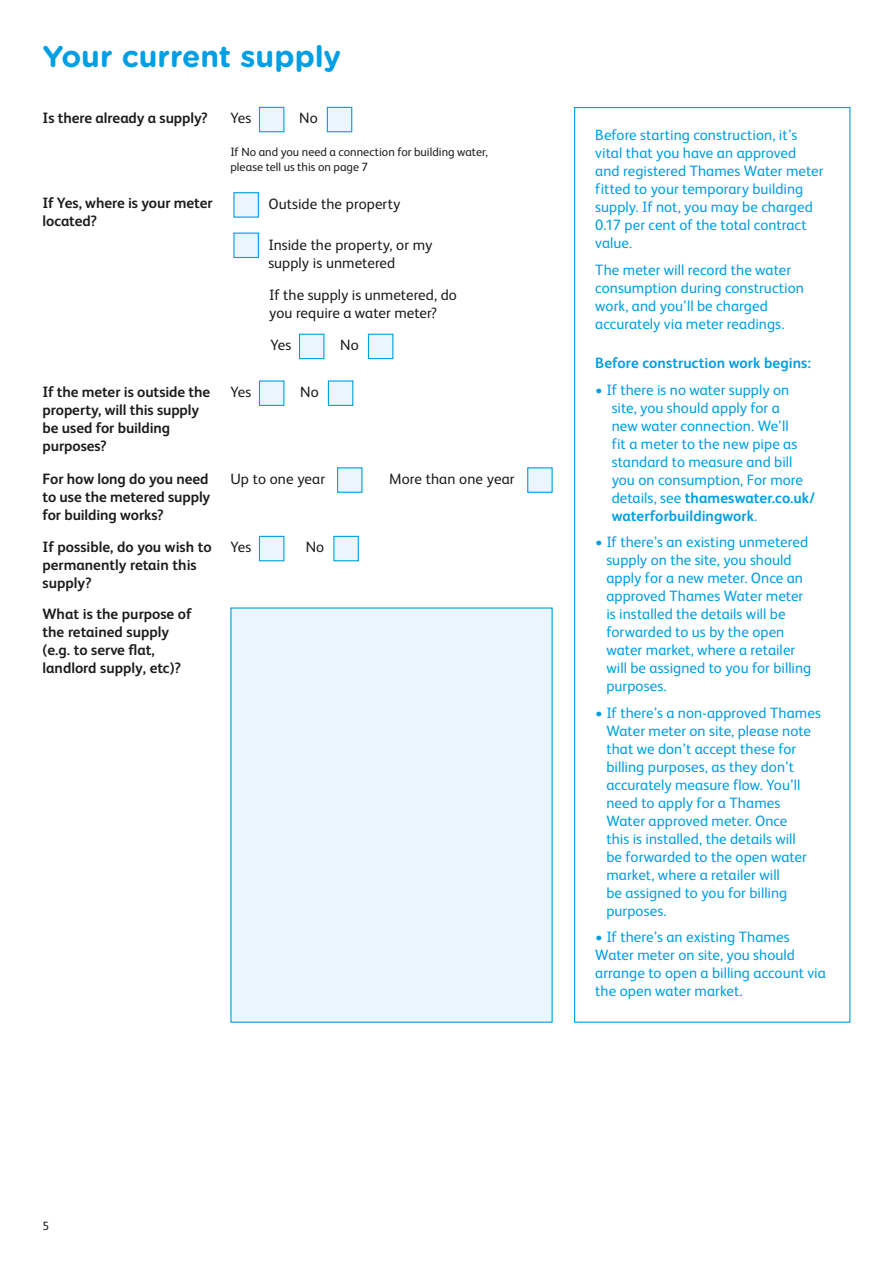
<style>
.page{position:relative;width:893px;height:1263px;background:#fff}
.page>*{position:absolute;margin:0;border:0;box-sizing:border-box;transform-origin:0 0}
.t1{font:700 30px "Gotham Rounded";color:#009fe3}
.t2{font:15px/18px "FS Albert";letter-spacing:.005em;color:#009fe3}
.t3{font:700 15px/18px "FS Albert";letter-spacing:-.005em;color:#1d1d1b}
.t4{font:15px/18px "FS Albert";letter-spacing:.005em;color:#1d1d1b}
.t5{font:700 15px "FS Albert";letter-spacing:.005em;color:#009fe3}
.t6{font:12px/14.4px "FS Albert";letter-spacing:.005em;color:#1d1d1b}
.s1{font-weight:700}
</style>
<div class="page">
<div style="left:259px;top:107px;width:25px;height:25px;background:#eaf6fe;border:1px solid #009fe3"></div>
<div style="left:233px;top:192px;width:26px;height:26px;background:#eaf6fe;border:1px solid #009fe3"></div>
<div style="left:299px;top:334px;width:25px;height:25px;background:#eaf6fe;border:1px solid #009fe3"></div>
<div style="left:259px;top:536px;width:25px;height:25px;background:#eaf6fe;border:1px solid #009fe3"></div>
<div style="left:259px;top:380px;width:25px;height:26px;background:#eaf6fe;border:1px solid #009fe3"></div>
<div style="left:327px;top:107px;width:25px;height:25px;background:#eaf6fe;border:1px solid #009fe3"></div>
<div style="left:233px;top:233px;width:26px;height:25px;background:#eaf6fe;border:1px solid #009fe3"></div>
<div style="left:368px;top:334px;width:25px;height:25px;background:#eaf6fe;border:1px solid #009fe3"></div>
<div style="left:333px;top:536px;width:26px;height:25px;background:#eaf6fe;border:1px solid #009fe3"></div>
<div style="left:328px;top:380px;width:25px;height:26px;background:#eaf6fe;border:1px solid #009fe3"></div>
<div style="left:337px;top:467px;width:25px;height:26px;background:#eaf6fe;border:1px solid #009fe3"></div>
<div style="left:527px;top:467px;width:26px;height:26px;background:#eaf6fe;border:1px solid #009fe3"></div>
<div style="left:230px;top:607px;width:323px;height:416px;background:#eaf6fe"></div>
<h1 class="t1" style="left:43px;top:34px;width:300px">Your current supply</h1>
<p class="t3" style="left:43px;top:109px;width:167px">Is there already a supply?</p>
<p class="t3" style="left:43px;top:193px;width:172px">If Yes, where is your meter located?</p>
<p class="t3" style="left:43px;top:382px;width:169px">If the meter is outside the property, will this supply be used for building purposes?</p>
<p class="t3" style="left:43px;top:469px;width:169px;text-align:justify">For how long do you need to use the metered supply for building works?</p>
<p class="t3" style="left:43px;top:537px;width:171px">If possible, do you wish to permanently retain this supply?</p>
<p class="t3" style="left:43px;top:604px;width:151px">What is the purpose of the retained supply (e.g. to serve flat, landlord supply, etc)?</p>
<p class="t4" style="left:230px;top:108px;width:22px">Yes</p>
<p class="t4" style="left:299px;top:108px;width:20px">No</p>
<p class="t6" style="left:230px;top:145px;width:259px">If No and you need a connection for building water, please tell us this on page 7</p>
<p class="t4" style="left:268px;top:194px;width:134px">Outside the property</p>
<p class="t4" style="left:268px;top:235px;width:166px">Inside the property, or my supply is unmetered</p>
<p class="t4" style="left:269px;top:285px;width:189px">If the supply is unmetered, do you require a water meter?</p>
<p class="t4" style="left:230px;top:382px;width:22px">Yes</p>
<p class="t4" style="left:270px;top:335px;width:22px">Yes</p>
<p class="t4" style="left:300px;top:382px;width:20px">No</p>
<p class="t4" style="left:340px;top:335px;width:20px">No</p>
<p class="t4" style="left:230px;top:469px;width:96px">Up to one year</p>
<p class="t4" style="left:389px;top:469px;width:127px">More than one year</p>
<p class="t4" style="left:230px;top:537px;width:22px">Yes</p>
<p class="t4" style="left:306px;top:537px;width:20px">No</p>
<p class="t2" style="left:595px;top:125px;width:230px">Before starting construction, it’s vital that you have an approved and registered Thames Water meter fitted to your temporary building supply. If not, you may be charged<br>0.17 per cent of the total contract value.</p>
<p class="t2" style="left:595px;top:260px;width:210px">The meter will record the water consumption during construction work, and you’ll be charged accurately via meter readings.</p>
<p class="t5" style="left:595px;top:353px;width:217px">Before construction work begins:</p>
<p class="t2" style="left:612px;top:380px;width:204px;text-indent:-16px">• If there is no water supply on site, you should apply for a<br>new water connection. We’ll<br>fit a meter to the new pipe as standard to measure and bill you on consumption, For more details, see <span class="s1">thameswater.co.uk/ waterforbuildingwork</span>.</p>
<p class="t2" style="left:606px;top:532px;width:206px;text-indent:-11px">• If there’s an existing unmetered supply on the site, you should apply for a new meter. Once an approved Thames Water meter is installed the details will be forwarded to us by the open water market, where a retailer will be assigned to you for billing purposes.</p>
<p class="t2" style="left:606px;top:703px;width:216px;text-indent:-11px">• If there’s a non-approved Thames<br>Water meter on site, please note that we don’t accept these for billing purposes, as they don’t accurately measure flow. You’ll need to apply for a Thames<br>Water approved meter. Once<br>this is installed, the details will<br>be forwarded to the open water market, where a retailer will<br>be assigned to you for billing purposes.</p>
<p class="t2" style="left:595px;top:927px;width:232px">• If there’s an existing Thames<br>Water meter on site, you should arrange to open a billing account via the open water market.</p>
<p class="t6" style="left:43px;top:1218px;width:8px">5</p>
</div>
